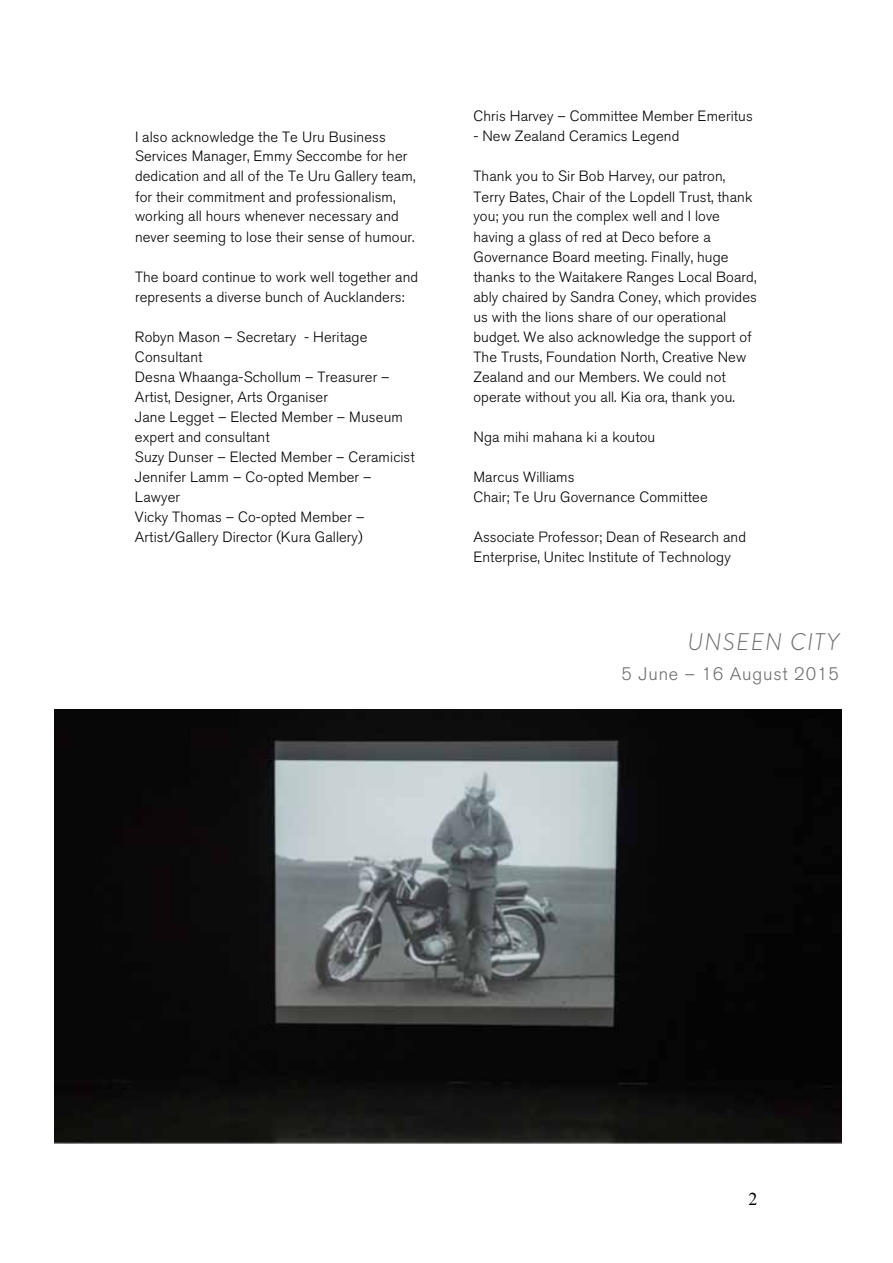
<style>
.page{position:relative;width:893px;height:1263px;background:#fff}
.page>*{position:absolute;margin:0;border:0;box-sizing:border-box;transform-origin:0 0}
.t1{font:italic 300 24px "Brandon Grotesque";letter-spacing:.05em;color:#6d6e71}
.t2{font:300 18px "Akzidenz Grotesk BE";letter-spacing:.05em;color:#6d6e71}
.t3{font:18px "Times New Roman";color:#000}
.t4{font:300 14.7px/20.1px "Akzidenz Grotesk BE";letter-spacing:.01em;color:#000}
</style>
<div class="page">
<img style="left:54px;top:709px;width:787px;height:434px">
<p class="t4" style="left:135px;top:127px;width:282px">I also acknowledge the Te Uru Business Services Manager, Emmy Seccombe for her dedication and all of the Te Uru Gallery team, for their commitment and professionalism, working all hours whenever necessary and never seeming to lose their sense of humour.</p>
<p class="t4" style="left:135px;top:267px;width:285px">The board continue to work well together and represents a diverse bunch of Aucklanders:</p>
<p class="t4" style="left:135px;top:327px;width:281px">Robyn Mason – Secretary - Heritage<br>Consultant<br>Desna Whaanga-Schollum – Treasurer –<br>Artist, Designer, Arts Organiser<br>Jane Legget – Elected Member – Museum expert and consultant<br>Suzy Dunser – Elected Member – Ceramicist<br>Jennifer Lamm – Co-opted Member –<br>Lawyer<br>Vicky Thomas – Co-opted Member –<br>Artist/Gallery Director (Kura Gallery)</p>
<p class="t4" style="left:473px;top:106px;width:281px">Chris Harvey – Committee Member Emeritus</p>
<p class="t4" style="left:473px;top:127px;width:207px">- New Zealand Ceramics Legend</p>
<p class="t4" style="left:473px;top:167px;width:285px">Thank you to Sir Bob Harvey, our patron, Terry Bates, Chair of the Lopdell Trust, thank you; you run the complex well and I love having a glass of red at Deco before a Governance Board meeting. Finally, huge thanks to the Waitakere Ranges Local Board, ably chaired by Sandra Coney, which provides us with the lions share of our operational budget. We also acknowledge the support of The Trusts, Foundation North, Creative New Zealand and our Members. We could not operate without you all. Kia ora, thank you.</p>
<p class="t4" style="left:473px;top:427px;width:183px">Nga mihi mahana ki a koutou</p>
<p class="t4" style="left:473px;top:467px;width:236px">Marcus Williams<br>Chair; Te Uru Governance Committee</p>
<p class="t4" style="left:473px;top:527px;width:274px">Associate Professor; Dean of Research and<br>Enterprise, Unitec Institute of Technology</p>
<h1 class="t1" style="left:687px;top:625px;width:153px">UNSEEN CITY</h1>
<p class="t2" style="left:621px;top:663px;width:219px">5 June – 16 August 2015</p>
<p class="t3" style="left:748px;top:1187px;width:10px">2</p>
</div>
